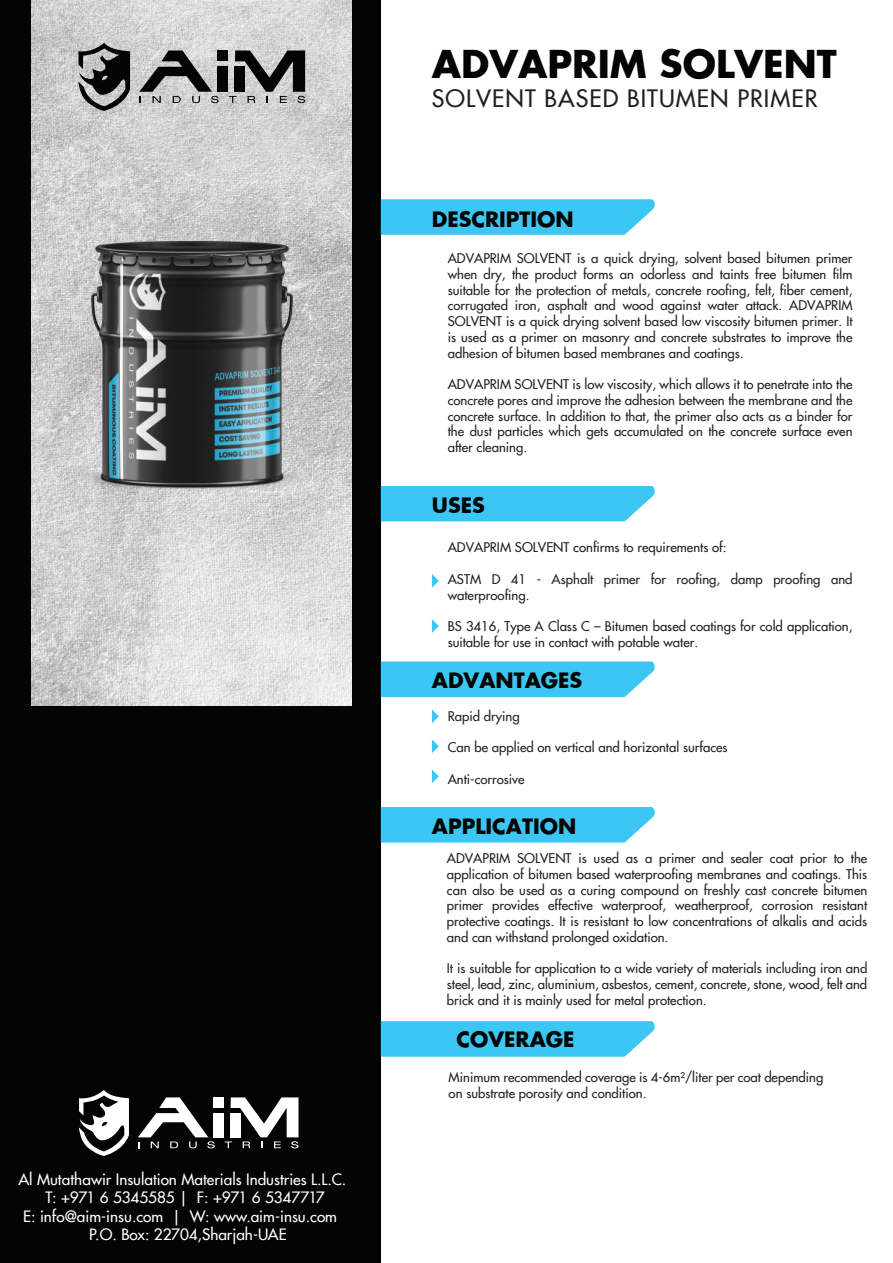
<style>
.page{position:relative;width:893px;height:1263px;background:#fff}
.page>*{position:absolute;margin:0;border:0;box-sizing:border-box;transform-origin:0 0}
.t1{font:700 37.5px "Futura";color:#040503}
.t2{font:500 23.55px "Futura";letter-spacing:.045em;color:#231f20}
.t3{font:700 20.7px "Futura";color:#040503}
.t4{font:500 15.3px "Futura";color:#fff}
.t5{font:500 13.2px/15.8px "Futura";color:#231f20;text-align:justify}
</style>
<div class="page">
<div style="left:0;top:0;width:381px;height:1263px;background:#040503"></div>
<img style="left:32px;top:0;width:320px;height:706px">
<div style="left:214px;top:1097px;width:10px;height:11px;background:#fff"></div>
<div style="left:214px;top:1113px;width:10px;height:24px;background:#fff"></div>
<svg style="left:138px;top:1097px;width:77px;height:51px"></svg>
<svg style="left:225px;top:1097px;width:74px;height:51px"></svg>
<svg style="left:79px;top:1090px;width:50px;height:66px"></svg>
<svg style="left:381px;top:1021px;width:274px;height:36px;background:#46c9f3"></svg>
<div style="left:381px;top:807px;width:274px;height:35px;background:#3cc6f3"></div>
<div style="left:381px;top:486px;width:274px;height:35px;background:#3cc6f3"></div>
<svg style="left:381px;top:199px;width:274px;height:36px;background:#46c9f3"></svg>
<svg style="left:381px;top:661px;width:274px;height:36px;background:#46c9f3"></svg>
<div style="left:217px;top:51px;width:11px;height:10px;background:#040503"></div>
<div style="left:217px;top:67px;width:11px;height:25px;background:#040503"></div>
<svg style="left:139px;top:51px;width:80px;height:52px"></svg>
<svg style="left:229px;top:51px;width:76px;height:52px"></svg>
<svg style="left:78px;top:43px;width:52px;height:68px"></svg>
<svg style="left:432px;top:574px;width:7px;height:14px"></svg>
<svg style="left:432px;top:619px;width:7px;height:14px"></svg>
<svg style="left:432px;top:709px;width:7px;height:14px"></svg>
<svg style="left:432px;top:739px;width:7px;height:14px"></svg>
<svg style="left:432px;top:769px;width:7px;height:14px"></svg>
<img style="left:55px;top:228px;width:273px;height:273px">
<p class="t4" style="left:18px;top:1170px;width:329px">Al Mutathawir Insulation Materials Industries L.L.C.</p>
<p class="t4" style="left:45px;top:1188px;width:281px">T: +971 6 5345585 | F: +971 6 5347717</p>
<p class="t4" style="left:23px;top:1206px;width:315px">E: info@aim-insu.com | W: www.aim-insu.com</p>
<p class="t4" style="left:89px;top:1225px;width:199px">P.O. Box: 22704,Sharjah-UAE</p>
<h1 class="t1" style="left:432px;top:38px;width:406px">ADVAPRIM SOLVENT</h1>
<h2 class="t2" style="left:432px;top:84px;width:387px">SOLVENT BASED BITUMEN PRIMER</h2>
<h3 class="t3" style="left:432px;top:205px;width:143px">DESCRIPTION</h3>
<p class="t5" style="left:448px;top:250px;width:406px">ADVAPRIM SOLVENT is a quick drying, solvent based bitumen primer when dry, the product forms an odorless and taints free bitumen film suitable for the protection of metals, concrete roofing, felt, fiber cement, corrugated iron, asphalt and wood against water attack. ADVAPRIM SOLVENT is a quick drying solvent based low viscosity bitumen primer. It is used as a primer on masonry and concrete substrates to improve the adhesion of bitumen based membranes and coatings.</p>
<p class="t5" style="left:448px;top:376px;width:406px">ADVAPRIM SOLVENT is low viscosity, which allows it to penetrate into the concrete pores and improve the adhesion between the membrane and the concrete surface. In addition to that, the primer also acts as a binder for the dust particles which gets accumulated on the concrete surface even after cleaning.</p>
<h3 class="t3" style="left:432px;top:491px;width:54px">USES</h3>
<p class="t5" style="left:448px;top:540px;width:280px">ADVAPRIM SOLVENT confirms to requirements of:</p>
<p class="t5" style="left:448px;top:571px;width:406px">ASTM D 41 - Asphalt primer for roofing, damp proofing and waterproofing.</p>
<p class="t5" style="left:448px;top:618px;width:406px">BS 3416, Type A Class C – Bitumen based coatings for cold application, suitable for use in contact with potable water.</p>
<h3 class="t3" style="left:432px;top:666px;width:152px">ADVANTAGES</h3>
<p class="t5" style="left:448px;top:708px;width:73px">Rapid drying</p>
<p class="t5" style="left:448px;top:740px;width:281px">Can be applied on vertical and horizontal surfaces</p>
<p class="t5" style="left:448px;top:771px;width:78px">Anti-corrosive</p>
<h3 class="t3" style="left:432px;top:811px;width:146px">APPLICATION</h3>
<p class="t5" style="left:447px;top:850px;width:422px">ADVAPRIM SOLVENT is used as a primer and sealer coat prior to the application of bitumen based waterproofing membranes and coatings. This can also be used as a curing compound on freshly cast concrete bitumen primer provides effective waterproof, weatherproof, corrosion resistant protective coatings. It is resistant to low concentrations of alkalis and acids and can withstand prolonged oxidation.</p>
<p class="t5" style="left:447px;top:961px;width:422px">It is suitable for application to a wide variety of materials including iron and steel, lead, zinc, aluminium, asbestos, cement, concrete, stone, wood, felt and brick and it is mainly used for metal protection.</p>
<h3 class="t3" style="left:457px;top:1025px;width:119px">COVERAGE</h3>
<p class="t5" style="left:449px;top:1069px;width:376px">Minimum recommended coverage is 4-6m²/liter per coat depending on substrate porosity and condition.</p>
</div>
